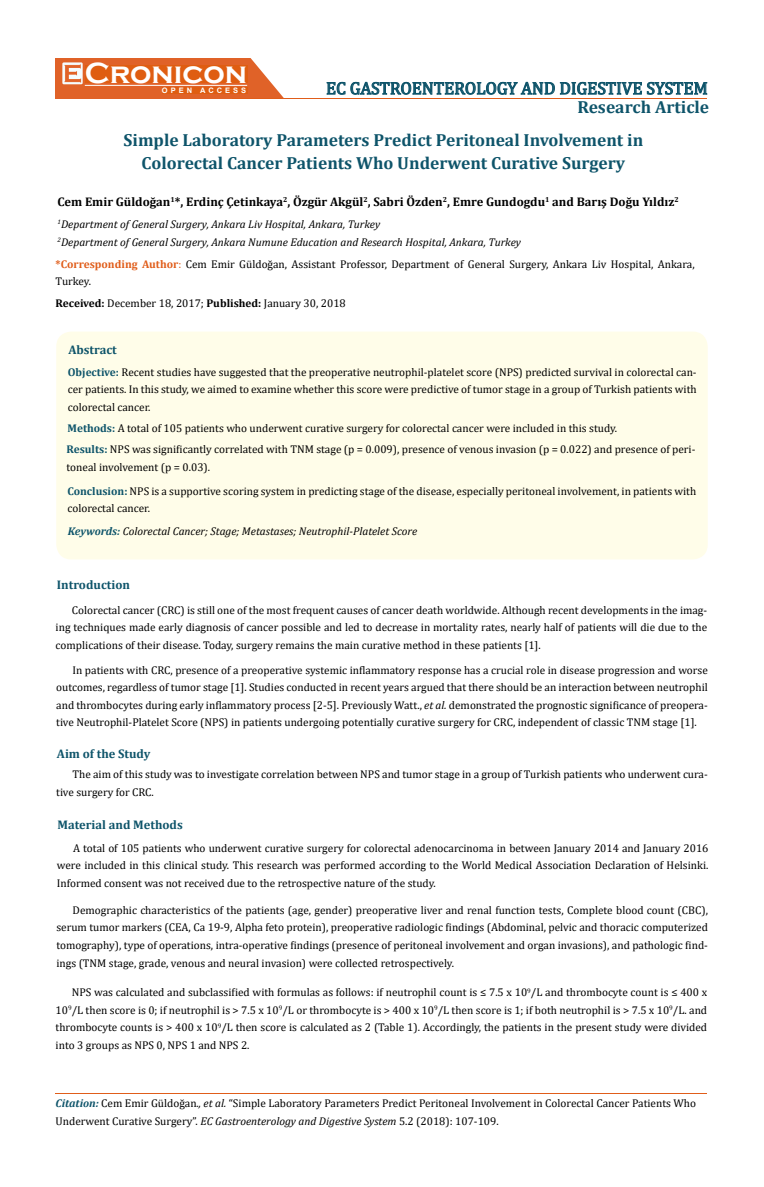
<style>
.page{position:relative;width:764px;height:1187px;background:#fff}
.page>*{position:absolute;margin:0;border:0;box-sizing:border-box;transform-origin:0 0}
.t1{font:700 30px "Copperplate Gothic";color:#fff}
.t2{font:700 17.5px/33.5px "Cambria";color:#0e546a}
.t3{font:17.5px "Cambria";color:#0e546a}
.t4{font:700 12.5px "Cambria";color:#000}
.t5{font:700 12.5px "Cambria";color:#0e546a}
.t6{font:11.25px/17.5px "Cambria";color:#000;text-align:justify}
.t7{font:italic 11.25px/17.5px "Cambria";color:#000}
.t8{font:700 7.5px "Arial";letter-spacing:.4em;color:#fff}
.s1{font-weight:700;color:#e05d1a}
.s2{color:#e05d1a}
.s3{font-weight:700}
.s4{font-weight:700;color:#0e546a}
.s5{font-style:italic}
.s6{font-weight:700;font-style:italic;color:#0e546a}
</style>
<div class="page">
<div style="left:56px;top:58px;width:242px;height:41px;background:#e06228"></div>
<img style="left:62px;top:62px;width:21px;height:22px">
<div style="left:85px;top:66px;width:162px;height:17px;background:#df5d11"></div>
<div style="left:162px;top:87px;width:85px;height:6px;background:#df5d11"></div>
<svg style="left:250px;top:58px;width:457px;height:40px"></svg>
<hr style="left:85px;top:85px;width:162px;height:1px;background:#fff">
<hr style="left:232px;top:98px;width:475px;height:1px;background:#e05d1a">
<hr style="left:56px;top:1093px;width:651px;height:1px;background:#e05d1a">
<div style="left:56px;top:331px;width:651px;height:228px;background:#fffde9;border-radius:15px"></div>
<h1 class="t1" style="left:85px;top:56px;width:164px">Cronicon</h1>
<p class="t8" style="left:162px;top:85px;width:86px">OPEN ACCESS</p>
<h2 class="t3" style="left:326px;top:78px;width:383px">EC GASTROENTEROLOGY AND DIGESTIVE SYSTEM</h2>
<h2 class="t2" style="left:124px;top:89px;width:587px;text-indent:454px">Research Article<br>Simple Laboratory Parameters Predict Peritoneal Involvement in</h2>
<h2 class="t2" style="left:142px;top:145px;width:485px">Colorectal Cancer Patients Who Underwent Curative Surgery</h2>
<p class="t4" style="left:57px;top:193px;width:623px">Cem Emir Güldoğan<sup>1</sup>*, Erdinç Çetinkaya<sup>2</sup>, Özgür Akgül<sup>2</sup>, Sabri Özden<sup>2</sup>, Emre Gundogdu<sup>1</sup> and Barış Doğu Yıldız<sup>2</sup></p>
<p class="t7" style="left:58px;top:215px;width:465px"><sup>1</sup>Department of General Surgery, Ankara Liv Hospital, Ankara, Turkey<br><sup>2</sup>Department of General Surgery, Ankara Numune Education and Research Hospital, Ankara, Turkey</p>
<p class="t6" style="left:56px;top:255px;width:640px"><span class="s1">*Corresponding Author</span><span class="s2">:</span> Cem Emir Güldoğan, Assistant Professor, Department of General Surgery, Ankara Liv Hospital, Ankara,<br>Turkey.</p>
<p class="t6" style="left:56px;top:294px;width:292px"><span class="s3">Received:</span> December 18, 2017; <span class="s3">Published:</span> January 30, 2018</p>
<p class="t5" style="left:68px;top:341px;width:50px">Abstract</p>
<p class="t6" style="left:68px;top:363px;width:630px"><span class="s4">Objective:</span> Recent studies have suggested that the preoperative neutrophil-platelet score (NPS) predicted survival in colorectal can&shy;cer patients. In this study, we aimed to examine whether this score were predictive of tumor stage in a group of Turkish patients with colorectal cancer.</p>
<p class="t6" style="left:67px;top:417px;width:630px;line-height:21.1px"><span class="s4">Methods:</span> A total of 105 patients who underwent curative surgery for colorectal cancer were included in this study.<br><span class="s4">Results:</span> NPS was significantly correlated with TNM stage (p = 0.009), presence of venous invasion (p = 0.022) and presence of peri-</p>
<p class="t6" style="left:67px;top:454px;width:631px;line-height:24px">toneal involvement (p = 0.03).<br><span class="s4">Conclusion:</span> NPS is a supportive scoring system in predicting stage of the disease, especially peritoneal involvement, in patients with</p>
<p class="t6" style="left:67px;top:499px;width:84px">colorectal cancer.</p>
<p class="t7" style="left:68px;top:522px;width:351px"><span class="s4">Keywords:</span> Colorectal Cancer; Stage; Metastases; Neutrophil-Platelet Score</p>
<p class="t5" style="left:57px;top:576px;width:75px">Introduction</p>
<p class="t6" style="left:56px;top:600px;width:653px;text-indent:16px">Colorectal cancer (CRC) is still one of the most frequent causes of cancer death worldwide. Although recent developments in the imag&shy;ing techniques made early diagnosis of cancer possible and led to decrease in mortality rates, nearly half of patients will die due to the complications of their disease. Today, surgery remains the main curative method in these patients [1].</p>
<p class="t6" style="left:56px;top:661px;width:653px;text-indent:16px">In patients with CRC, presence of a preoperative systemic inflammatory response has a crucial role in disease progression and worse outcomes, regardless of tumor stage [1]. Studies conducted in recent years argued that there should be an interaction between neutrophil and thrombocytes during early inflammatory process [2-5]. Previously Watt., <span class="s5">et al.</span> demonstrated the prognostic significance of preopera&shy;tive Neutrophil-Platelet Score (NPS) in patients undergoing potentially curative surgery for CRC, independent of classic TNM stage [1].</p>
<p class="t5" style="left:57px;top:744px;width:95px">Aim of the Study</p>
<p class="t6" style="left:56px;top:765px;width:653px;text-indent:16px">The aim of this study was to investigate correlation between NPS and tumor stage in a group of Turkish patients who underwent cura&shy;tive surgery for CRC.</p>
<p class="t5" style="left:57px;top:816px;width:127px">Material and Methods</p>
<p class="t6" style="left:57px;top:839px;width:653px;text-indent:16px">A total of 105 patients who underwent curative surgery for colorectal adenocarcinoma in between January 2014 and January 2016 were included in this clinical study. This research was performed according to the World Medical Association Declaration of Helsinki.<br>Informed consent was not received due to the retrospective nature of the study.</p>
<p class="t6" style="left:56px;top:901px;width:653px;text-indent:16px">Demographic characteristics of the patients (age, gender) preoperative liver and renal function tests, Complete blood count (CBC), serum tumor markers (CEA, Ca 19-9, Alpha feto protein), preoperative radiologic findings (Abdominal, pelvic and thoracic computerized tomography), type of operations, intra-operative findings (presence of peritoneal involvement and organ invasions), and pathologic find&shy;ings (TNM stage, grade, venous and neural invasion) were collected retrospectively.</p>
<p class="t6" style="left:56px;top:983px;width:653px;text-indent:16px">NPS was calculated and subclassified with formulas as follows: if neutrophil count is ≤ 7.5 x 10<sup>9</sup>/L and thrombocyte count is ≤ 400 x 10<sup>9</sup>/L then score is 0; if neutrophil is &gt; 7.5 x 10<sup>9</sup>/L or thrombocyte is &gt; 400 x 10<sup>9</sup>/L then score is 1; if both neutrophil is &gt; 7.5 x 10<sup>9</sup>/L. and thrombocyte counts is &gt; 400 x 10<sup>9</sup>/L then score is calculated as 2 (Table 1). Accordingly, the patients in the present study were divided into 3 groups as NPS 0, NPS 1 and NPS 2.</p>
<p class="t6" style="left:56px;top:1094px;width:642px"><span class="s6">Citation:</span> Cem Emir Güldoğan<span class="s5">., et al.</span> “Simple Laboratory Parameters Predict Peritoneal Involvement in Colorectal Cancer Patients Who<br>Underwent Curative Surgery”. <span class="s5">EC Gastroenterology and Digestive System</span> 5.2 (2018): 107-109.</p>
</div>
